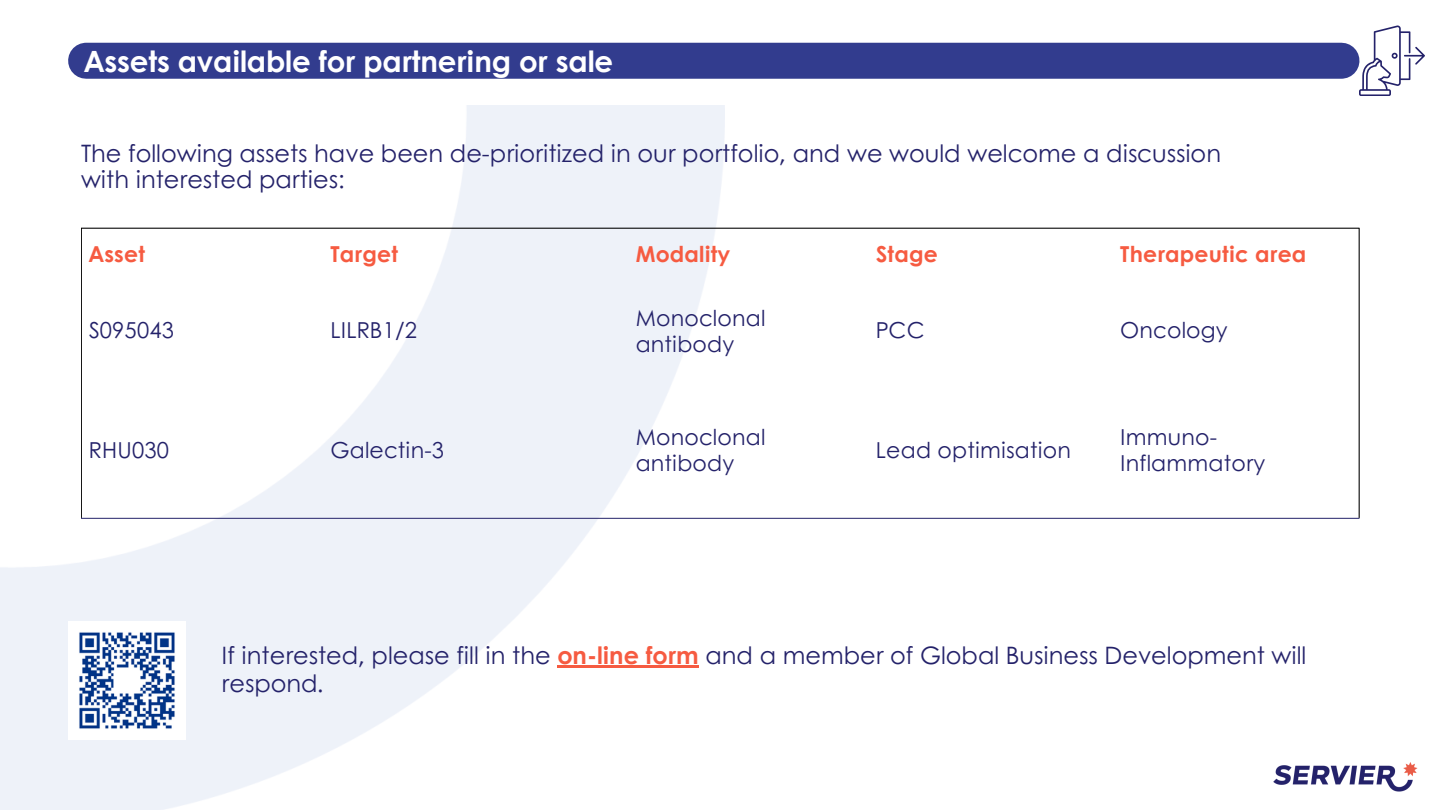
<style>
.page{position:relative;width:1440px;height:810px;background:#fff}
.page>*{position:absolute;margin:0;border:0;box-sizing:border-box;transform-origin:0 0}
.t1{font:700 29.3px "Century Gothic";letter-spacing:-.005em;color:#fff}
.t2{font:24px/28.5px "Century Gothic";color:#24226a}
.t3{font:22px/26.2px "Century Gothic";letter-spacing:.01em;color:#24226a}
.t4{font:700 22px "Century Gothic";letter-spacing:.01em;color:#f65b41}
.s1{font-weight:700;color:#f65b41}
</style>
<div class="page">
<img style="left:0;top:105px;width:724px;height:705px">
<img style="left:68px;top:622px;width:118px;height:117px">
<svg style="left:113px;top:670px;width:27px;height:21px"></svg>
<hr style="left:81px;top:229px;width:1px;height:289px;background:#000">
<hr style="left:1359px;top:229px;width:1px;height:289px;background:#000">
<hr style="left:81px;top:228px;width:1278px;height:1px;background:#000">
<hr style="left:81px;top:518px;width:1278px;height:1px;background:#242269">
<div style="left:86px;top:43px;width:1256px;height:36px;background:#323c8e"></div>
<img style="left:1273px;top:762px;width:145px;height:30px">
<svg style="left:1359px;top:25px;width:66px;height:71px"></svg>
<hr style="left:557px;top:665px;width:142px;height:2px;background:#f65b41">
<p class="t1" style="left:84px;top:40px;width:531px">Assets available for partnering or sale</p>
<p class="t2" style="left:81px;top:138px;width:1142px">The following assets have been de-prioritized in our portfolio, and we would welcome a discussion</p>
<p class="t2" style="left:81px;top:164px;width:265px">with interested parties:</p>
<p class="t4" style="left:89px;top:237px;width:58px">Asset</p>
<p class="t4" style="left:330px;top:237px;width:69px">Target</p>
<h1 class="t4" style="left:636px;top:237px;width:96px">Modality</h1>
<p class="t4" style="left:876px;top:237px;width:63px">Stage</p>
<p class="t4" style="left:1120px;top:237px;width:188px">Therapeutic area</p>
<p class="t3" style="left:89px;top:316px;width:87px">S095043</p>
<p class="t3" style="left:330px;top:316px;width:88px">LILRB1/2</p>
<p class="t3" style="left:89px;top:436px;width:82px">RHU030</p>
<p class="t3" style="left:330px;top:436px;width:115px">Galectin-3</p>
<p class="t3" style="left:636px;top:304px;width:131px">Monoclonal antibody</p>
<p class="t3" style="left:636px;top:423px;width:131px">Monoclonal antibody</p>
<p class="t3" style="left:876px;top:316px;width:50px">PCC</p>
<p class="t3" style="left:1120px;top:316px;width:109px">Oncology</p>
<p class="t3" style="left:876px;top:436px;width:197px">Lead optimisation</p>
<p class="t3" style="left:1120px;top:423px;width:146px">Immuno-<br>Inflammatory</p>
<p class="t2" style="left:222px;top:640px;width:1086px">If interested, please fill in the <span class="s1">on-line form</span> and a member of Global Business Development will respond.</p>
</div>
